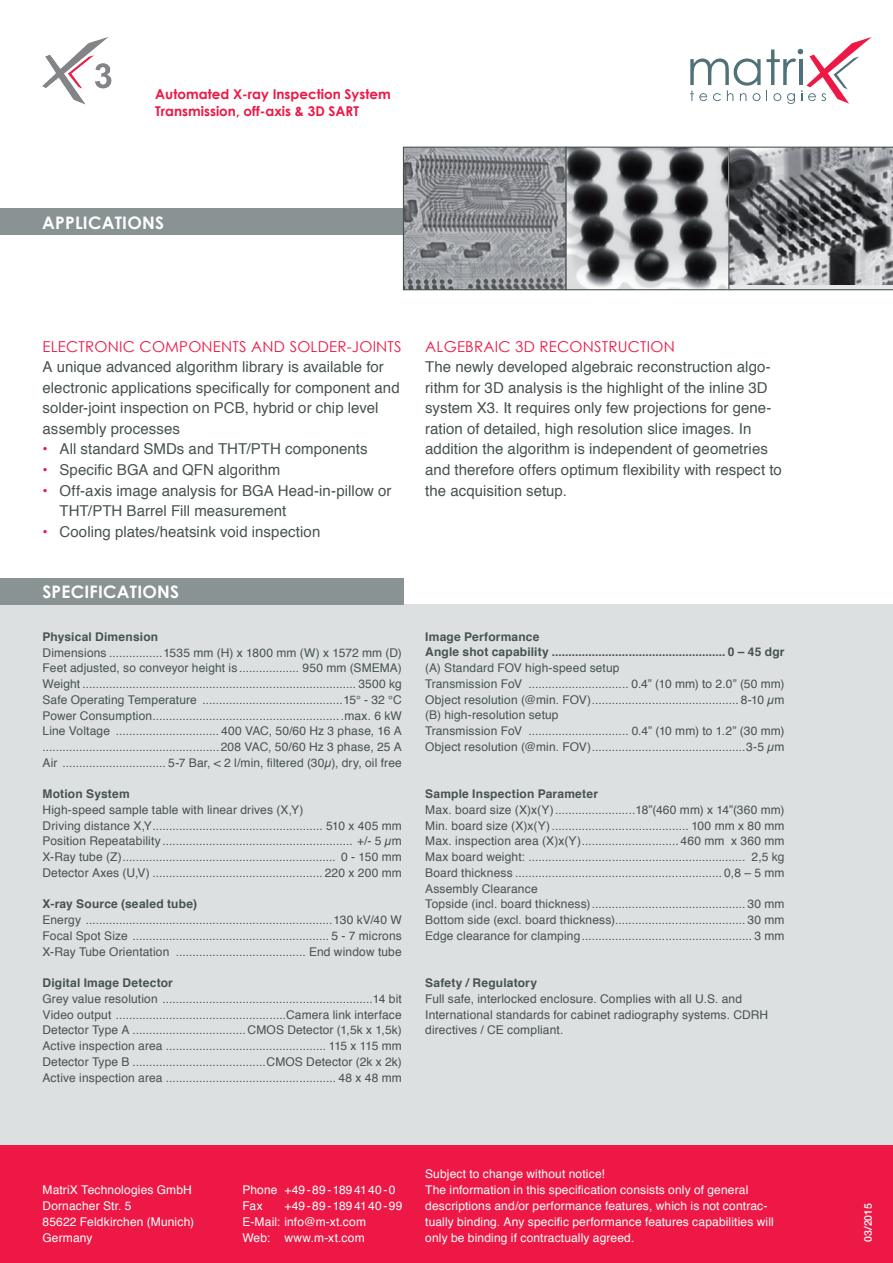
<style>
.page{position:relative;width:893px;height:1263px;background:#fff}
.page>*{position:absolute;margin:0;border:0;box-sizing:border-box;transform-origin:0 0}
.t1{font:700 17.25px "Century Gothic";letter-spacing:.015em;color:#fff}
.t2{font:15px/20.5px "Helvetica";letter-spacing:.005em;color:#475251}
.t3{font:15px "Century Gothic";letter-spacing:.015em;color:#ed1845}
.t4{font:700 13.5px/16.5px "Century Gothic";color:#ed1845}
.t5{font:12px/15.8px "Helvetica";letter-spacing:.01em;color:#475251}
.t6{font:12px/15.9px "Helvetica";letter-spacing:.015em;color:#fff}
.t7{font:700 12px/15.8px "Helvetica";letter-spacing:.015em;color:#475251}
.t8{font:500 10.5px "Helvetica Neue";color:#fff}
.s1{color:#ed1845}
</style>
<div class="page">
<svg style="left:690px;top:37px;width:182px;height:67px"></svg>
<div style="left:0;top:604px;width:893px;height:541px;background:#dce0e1"></div>
<div style="left:0;top:1145px;width:893px;height:118px;background:#ed1845"></div>
<div style="left:0;top:578px;width:404px;height:26px;background:#899394"></div>
<div style="left:0;top:208px;width:404px;height:27px;background:#899394"></div>
<img style="left:43px;top:37px;width:69px;height:68px">
<img style="left:405px;top:149px;width:160px;height:139px">
<div style="left:403px;top:147px;width:164px;height:143px;border:1px solid #475251"></div>
<svg style="left:568px;top:149px;width:159px;height:139px"></svg>
<div style="left:566px;top:147px;width:163px;height:143px;border:1px solid #475251"></div>
<svg style="left:728px;top:147px;width:165px;height:143px"></svg>
<p class="t4" style="left:155px;top:86px;width:237px">Automated X-ray Inspection System<br>Transmission, off-axis &amp; 3D SART</p>
<h1 class="t1" style="left:42px;top:212px;width:123px">APPLICATIONS</h1>
<p class="t3" style="left:43px;top:337px;width:361px">ELECTRONIC COMPONENTS AND SOLDER-JOINTS</p>
<p class="t2" style="left:43px;top:357px;width:359px">A unique advanced algorithm library is available for electronic applications specifically for component and solder-joint inspection on PCB, hybrid or chip level assembly processes</p>
<p class="t2" style="left:43px;top:439px;width:327px"><span class="s1">•</span> All standard SMDs and THT/PTH components</p>
<p class="t2" style="left:43px;top:460px;width:239px"><span class="s1">•</span> Specific BGA and QFN algorithm</p>
<p class="t2" style="left:60px;top:480px;width:334px;text-indent:-17px"><span class="s1">•</span> Off-axis image analysis for BGA Head-in-pillow or<br>THT/PTH Barrel Fill measurement</p>
<p class="t2" style="left:43px;top:521px;width:279px"><span class="s1">•</span> Cooling plates/heatsink void inspection</p>
<h1 class="t1" style="left:42px;top:581px;width:138px">SPECIFICATIONS</h1>
<p class="t7" style="left:43px;top:629px;width:117px">Physical Dimension</p>
<p class="t5" style="left:43px;top:645px;width:361px;text-align:justify">Dimensions ................1535 mm (H) x 1800 mm (W) x 1572 mm (D)<br>Feet adjusted, so conveyor height is .................. 950 mm (SMEMA)<br>Weight .................................................................................. 3500 kg Safe Operating Temperature ..........................................15° - 32 °C Power Consumption.........................................................max. 6 kW Line Voltage ............................... 400 VAC, 50/60 Hz 3 phase, 16 A .....................................................208 VAC, 50/60 Hz 3 phase, 25 A Air ............................... 5-7 Bar, &lt; 2 l/min, filtered (30µ), dry, oil free</p>
<p class="t7" style="left:43px;top:786px;width:89px">Motion System</p>
<p class="t5" style="left:43px;top:802px;width:361px">High-speed sample table with linear drives (X,Y)<br>Driving distance X,Y................................................... 510 x 405 mm Position Repeatability ......................................................... +/- 5 µm X-Ray tube (Z)................................................................ 0 - 150 mm Detector Axes (U,V) ................................................... 220 x 200 mm</p>
<p class="t7" style="left:43px;top:896px;width:156px">X-ray Source (sealed tube)</p>
<p class="t5" style="left:43px;top:912px;width:361px;text-align:justify">Energy ..........................................................................130 kV/40 W Focal Spot Size ........................................................... 5 - 7 microns X-Ray Tube Orientation ....................................... End window tube</p>
<p class="t7" style="left:43px;top:975px;width:132px">Digital Image Detector</p>
<p class="t5" style="left:43px;top:991px;width:361px;text-align:justify">Grey value resolution ...............................................................14 bit Video output ...................................................Camera link interface Detector Type A ..................................CMOS Detector (1,5k x 1,5k)<br>Active inspection area ................................................ 115 x 115 mm Detector Type B ........................................CMOS Detector (2k x 2k)<br>Active inspection area ................................................... 48 x 48 mm</p>
<p class="t3" style="left:425px;top:337px;width:251px">ALGEBRAIC 3D RECONSTRUCTION</p>
<p class="t2" style="left:425px;top:357px;width:358px">The newly developed algebraic reconstruction algo&shy;rithm for 3D analysis is the highlight of the inline 3D system X3. It requires only few projections for gene&shy;ration of detailed, high resolution slice images. In addition the algorithm is independent of geometries and therefore offers optimum flexibility with respect to the acquisition setup.</p>
<p class="t7" style="left:425px;top:629px;width:361px">Image Performance<br>Angle shot capability .................................................... 0 – 45 dgr</p>
<p class="t5" style="left:425px;top:660px;width:361px">(A) Standard FOV high-speed setup<br>Transmission FoV .............................. 0.4” (10 mm) to 2.0” (50 mm)<br>Object resolution (@min. FOV)............................................ 8-10 µm (B) high-resolution setup<br>Transmission FoV .............................. 0.4” (10 mm) to 1.2” (30 mm)<br>Object resolution (@min. FOV)..............................................3-5 µm</p>
<p class="t7" style="left:425px;top:786px;width:174px">Sample Inspection Parameter</p>
<p class="t5" style="left:425px;top:802px;width:361px">Max. board size (X)x(Y)........................18”(460 mm) x 14”(360 mm)<br>Min. board size (X)x(Y)......................................... 100 mm x 80 mm Max. inspection area (X)x(Y)............................. 460 mm x 360 mm Max board weight: ................................................................. 2,5 kg Board thickness .............................................................. 0,8 – 5 mm Assembly Clearance<br>Topside (incl. board thickness).............................................. 30 mm Bottom side (excl. board thickness)....................................... 30 mm Edge clearance for clamping................................................... 3 mm</p>
<p class="t7" style="left:425px;top:975px;width:113px">Safety / Regulatory</p>
<p class="t5" style="left:425px;top:991px;width:345px">Full safe, interlocked enclosure. Complies with all U.S. and<br>International standards for cabinet radiography systems. CDRH directives / CE compliant.</p>
<p class="t6" style="left:43px;top:1182px;width:153px">MatriX Technologies GmbH<br>Dornacher Str. 5<br>85622 Feldkirchen (Munich)<br>Germany</p>
<p class="t6" style="left:242px;top:1182px;width:155px">Phone +49-89-1894140-0<br>Fax</p>
<p class="t6" style="left:242px;top:1198px;width:162px;text-indent:42px">+49-89-1894140-99<br>E-Mail: info@m-xt.com<br>Web: www.m-xt.com</p>
<p class="t6" style="left:425px;top:1166px;width:350px">Subject to change without notice!<br>The information in this specification consists only of general descriptions and/or performance features, which is not contrac&shy;tually binding. Any specific performance features capabilities will only be binding if contractually agreed.</p>
<p class="t8" style="left:859px;top:1242px;width:40px;rotate:-90deg">03/2015</p>
</div>
